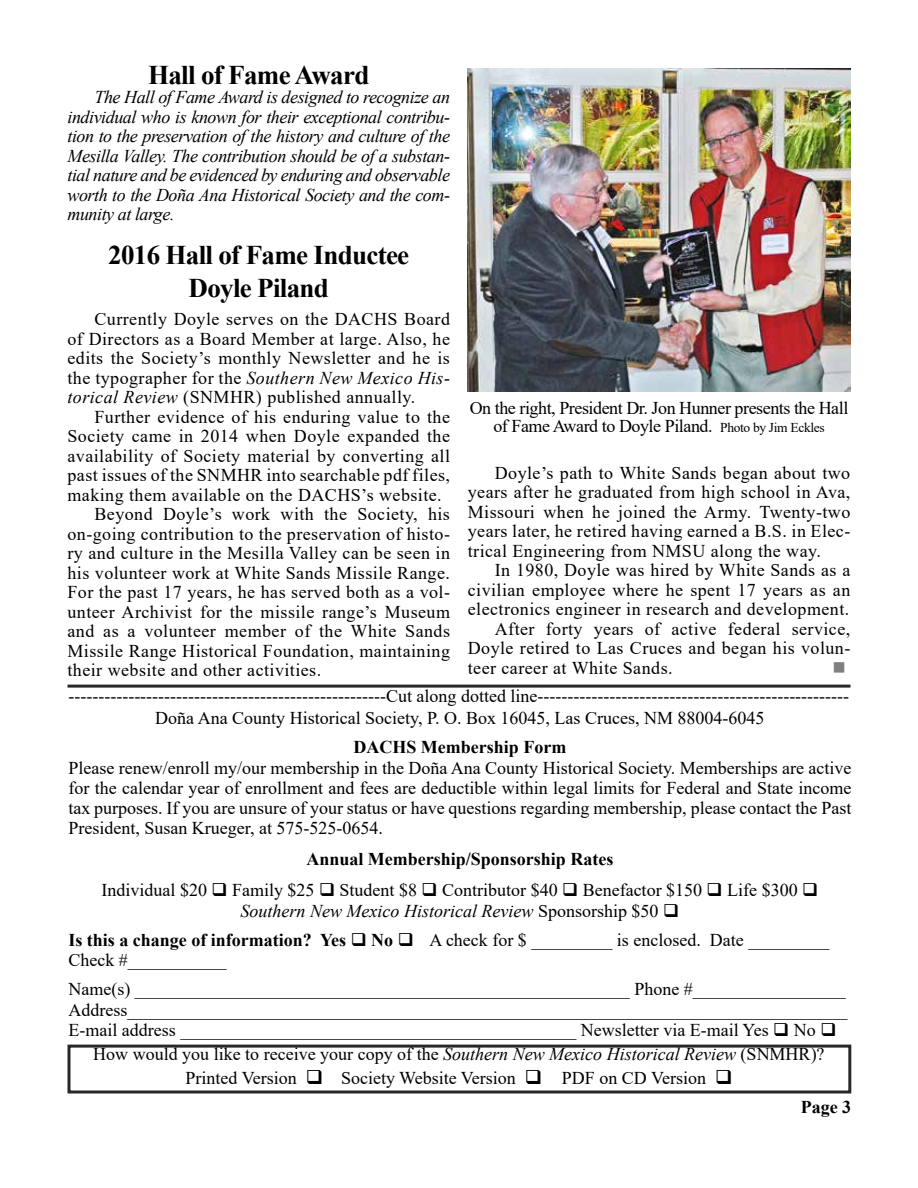
<style>
.page{position:relative;width:918px;height:1188px;background:#fff}
.page>*{position:absolute;margin:0;border:0;box-sizing:border-box;transform-origin:0 0}
.t1{font:700 27px/32.4px "Times New Roman";letter-spacing:-.025em;color:#000;text-align:center}
.t2{font:18px/19.5px "Times New Roman";letter-spacing:.025em;color:#000;text-align:justify}
.t3{font:18px/29.2px "Times New Roman";color:#000;text-align:center}
.t4{font:italic 18px/19.5px "Times New Roman";letter-spacing:-.025em;color:#000;text-align:justify}
.t5{font:18px/18px "Times New Roman";letter-spacing:-.025em;color:#000;text-align:center}
.t6{font:700 18px "Times New Roman";color:#000}
.t7{font:18px "Wingdings";color:#808080}
.s1{font-style:italic}
.s2{font-size:13.5px}
.s3{font-weight:700}
</style>
<div class="page">
<hr style="left:68px;top:685px;width:782px;height:3px;background:#292829">
<div style="left:68px;top:1045px;width:783px;height:49px;border:3px solid #292829"></div>
<img style="left:468px;top:68px;width:382px;height:324px">
<h1 class="t1" style="left:148px;top:58px;width:223px">Hall of Fame Award</h1>
<p class="t4" style="left:68px;top:87px;width:384px;text-indent:27px">The Hall of Fame Award is designed to recognize an individual who is known for their exceptional contribu&shy;tion to the preservation of the history and culture of the Mesilla Valley. The contribution should be of a substan&shy;tial nature and be evidenced by enduring and observable worth to the Doña Ana Historical Society and the com&shy;munity at large.</p>
<h1 class="t1" style="left:108px;top:238px;width:303px">2016 Hall of Fame Inductee<br>Doyle Piland</h1>
<p class="t2" style="left:68px;top:309px;width:384px;text-indent:27px">Currently Doyle serves on the DACHS Board of Directors as a Board Member at large. Also, he edits the Society’s monthly Newsletter and he is the typographer for the <span class="s1">Southern New Mexico His&shy;torical Review</span> (SNMHR) published annually.</p>
<p class="t2" style="left:94px;top:406px;width:357px">Further evidence of his enduring value to the</p>
<p class="t2" style="left:68px;top:426px;width:384px">Society came in 2014 when Doyle expanded the</p>
<p class="t2" style="left:68px;top:445px;width:384px">availability of Society material by converting all</p>
<p class="t2" style="left:68px;top:465px;width:384px">past issues of the SNMHR into searchable pdf files,</p>
<p class="t2" style="left:68px;top:484px;width:376px">making them available on the DACHS’s website.</p>
<p class="t2" style="left:94px;top:504px;width:357px">Beyond Doyle’s work with the Society, his</p>
<p class="t2" style="left:68px;top:523px;width:384px">on-going contribution to the preservation of histo-</p>
<p class="t2" style="left:68px;top:543px;width:384px">ry and culture in the Mesilla Valley can be seen in</p>
<p class="t2" style="left:68px;top:562px;width:384px">his volunteer work at White Sands Missile Range.</p>
<p class="t2" style="left:68px;top:582px;width:384px">For the past 17 years, he has served both as a vol-</p>
<p class="t2" style="left:68px;top:601px;width:384px">unteer Archivist for the missile range’s Museum</p>
<p class="t2" style="left:68px;top:621px;width:384px">and as a volunteer member of the White Sands</p>
<p class="t2" style="left:68px;top:640px;width:384px">Missile Range Historical Foundation, maintaining</p>
<p class="t2" style="left:68px;top:660px;width:255px">their website and other activities.</p>
<p class="t5" style="left:470px;top:398px;width:380px">On the right, President Dr. Jon Hunner presents the Hall of Fame Award to Doyle Piland. <span class="s2">Photo by Jim Eckles</span></p>
<p class="t2" style="left:468px;top:463px;width:384px;text-indent:27px">Doyle’s path to White Sands began about two years after he graduated from high school in Ava, Missouri when he joined the Army. Twenty-two years later, he retired having earned a B.S. in Elec&shy;trical Engineering from NMSU along the way.</p>
<p class="t2" style="left:495px;top:560px;width:357px">In 1980, Doyle was hired by White Sands as a</p>
<p class="t2" style="left:468px;top:580px;width:384px">civilian employee where he spent 17 years as an</p>
<p class="t2" style="left:468px;top:599px;width:383px">electronics engineer in research and development.</p>
<p class="t2" style="left:495px;top:619px;width:357px">After forty years of active federal service,</p>
<p class="t2" style="left:468px;top:638px;width:384px">Doyle retired to Las Cruces and began his volun-</p>
<p class="t2" style="left:468px;top:658px;width:206px">teer career at White Sands.</p>
<p class="t7" style="left:832px;top:658px;width:15px">■</p>
<p class="t3" style="left:68px;top:685px;width:782px;line-height:21.6px">-----------------------------------------------------Cut along dotted line----------------------------------------------------<br>Doña Ana County Historical Society, P. O. Box 16045, Las Cruces, NM 88004-6045</p>
<p class="t6" style="left:353px;top:734px;width:214px">DACHS Membership Form</p>
<p class="t2" style="left:68px;top:757px;width:785px;line-height:20.2px">Please renew/enroll my/our membership in the Doña Ana County Historical Society. Memberships are active for the calendar year of enrollment and fees are deductible within legal limits for Federal and State income tax purposes. If you are unsure of your status or have questions regarding membership, please contact the Past President, Susan Krueger, at 575-525-0654.</p>
<p class="t3" style="left:102px;top:843px;width:718px;line-height:31px"><span class="s3">Annual Membership/Sponsorship Rates<br></span>Individual $20 ❑ Family $25 ❑ Student $8 ❑ Contributor $40 ❑ Benefactor $150 ❑ Life $300 ❑</p>
<p class="t3" style="left:68px;top:895px;width:763px;text-align:left;text-indent:172px"><span class="s1">Southern New Mexico Historical Review</span> Sponsorship $50 ❑<br><span class="s3">Is this a change of information? Yes</span> ❑ <span class="s3">No</span> ❑ A check for $ _________ is enclosed. Date _________</p>
<p class="t3" style="left:68px;top:945px;width:779px;text-align:left">Check #___________<br>Name(s) _______________________________________________________ Phone #_________________</p>
<p class="t3" style="left:68px;top:999px;width:780px;line-height:20.2px;text-align:left">Address________________________________________________________________________________<br>E-mail address ____________________________________________ Newsletter via E-mail Yes ❑ No ❑</p>
<p class="t3" style="left:93px;top:1042px;width:733px;line-height:23.4px">How would you like to receive your copy of the <span class="s1">Southern New Mexico Historical Review</span> (SNMHR)?<br>Printed Version ❑ Society Website Version ❑ PDF on CD Version ❑</p>
<p class="t6" style="left:801px;top:1094px;width:52px">Page 3</p>
</div>
